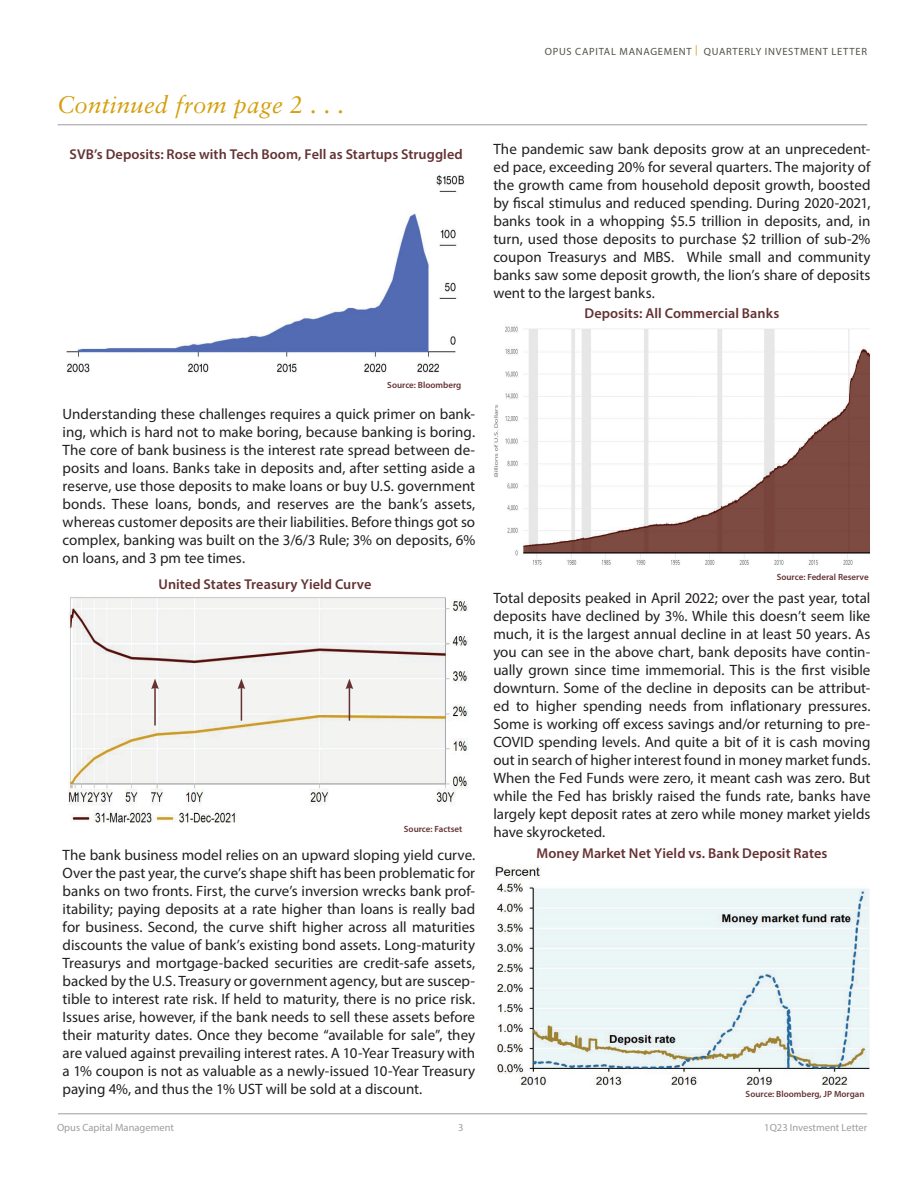
<style>
.page{position:relative;width:918px;height:1188px;background:#fff}
.page>*{position:absolute;margin:0;border:0;box-sizing:border-box;transform-origin:0 0}
.t1{font:italic 24px "Sabon LT Pro";letter-spacing:.01em;color:#d49f0c}
.t2{font:15px/18px "Myriad Pro";color:#231f20;text-align:justify}
.t3{font:600 14.25px "Myriad Pro";letter-spacing:.005em;color:#653233}
.t4{font:10.5px "Myriad Pro";letter-spacing:.07em;color:#535249}
.t5{font:10.5px "Myriad Pro";color:#9d9ca1}
.t6{font:600 9px "Myriad Pro";color:#653233}
.s1{color:#d49f0c}
</style>
<div class="page">
<hr style="left:58px;top:124px;width:809px;height:1px;background:#9d9ca1">
<hr style="left:58px;top:1113px;width:809px;height:1px;background:#9d9ca1">
<img style="left:66px;top:175px;width:398px;height:198px">
<img style="left:494px;top:326px;width:376px;height:239px">
<img style="left:69px;top:597px;width:400px;height:226px">
<img style="left:493px;top:865px;width:377px;height:221px">
<hr style="left:154px;top:687px;width:2px;height:38px;background:#653233">
<svg style="left:151px;top:679px;width:8px;height:10px"></svg>
<hr style="left:241px;top:687px;width:1px;height:34px;background:#653233">
<svg style="left:238px;top:679px;width:7px;height:10px"></svg>
<hr style="left:349px;top:687px;width:1px;height:34px;background:#653233">
<svg style="left:346px;top:679px;width:7px;height:10px"></svg>
<h1 class="t1" style="left:57px;top:89px;width:289px">Continued from page 2 . . .</h1>
<p class="t3" style="left:70px;top:145px;width:395px">SVB’s Deposits: Rose with Tech Boom, Fell as Startups Struggled</p>
<p class="t4" style="left:545px;top:45px;width:324px">OPUS CAPITAL MANAGEMENT <span class="s1">|</span> QUARTERLY INVESTMENT LETTER</p>
<p class="t2" style="left:493px;top:140px;width:379px">The pandemic saw bank deposits grow at an unprecedent&shy;ed pace, exceeding 20% for several quarters. The majority of the growth came from household deposit growth, boosted by fiscal stimulus and reduced spending. During 2020-2021, banks took in a whopping $5.5 trillion in deposits, and, in turn, used those deposits to purchase $2 trillion of sub-2% coupon Treasurys and MBS. While small and community banks saw some deposit growth, the lion’s share of deposits went to the largest banks.</p>
<p class="t3" style="left:585px;top:305px;width:196px">Deposits: All Commercial Banks</p>
<p class="t6" style="left:387px;top:379px;width:76px">Source: Bloomberg</p>
<p class="t2" style="left:63px;top:405px;width:414px">Understanding these challenges requires a quick primer on bank&shy;ing, which is hard not to make boring, because banking is boring.<br>The core of bank business is the interest rate spread between de&shy;posits and loans. Banks take in deposits and, after setting aside a reserve, use those deposits to make loans or buy U.S. government bonds. These loans, bonds, and reserves are the bank’s assets, whereas customer deposits are their liabilities. Before things got so complex, banking was built on the 3/6/3 Rule; 3% on deposits, 6% on loans, and 3 pm tee times.</p>
<p class="t3" style="left:159px;top:575px;width:214px">United States Treasury Yield Curve</p>
<p class="t6" style="left:404px;top:824px;width:60px">Source: Factset</p>
<p class="t2" style="left:63px;top:846px;width:414px">The bank business model relies on an upward sloping yield curve.<br>Over the past year, the curve’s shape shift has been problematic for banks on two fronts. First, the curve’s inversion wrecks bank prof&shy;itability; paying deposits at a rate higher than loans is really bad for business. Second, the curve shift higher across all maturities discounts the value of bank’s existing bond assets. Long-maturity Treasurys and mortgage-backed securities are credit-safe assets, backed by the U.S. Treasury or government agency, but are suscep&shy;tible to interest rate risk. If held to maturity, there is no price risk.<br>Issues arise, however, if the bank needs to sell these assets before their maturity dates. Once they become “available for sale”, they are valued against prevailing interest rates. A 10-Year Treasury with a 1% coupon is not as valuable as a newly-issued 10-Year Treasury paying 4%, and thus the 1% UST will be sold at a discount.</p>
<p class="t6" style="left:777px;top:571px;width:94px">Source: Federal Reserve</p>
<p class="t2" style="left:493px;top:589px;width:379px">Total deposits peaked in April 2022; over the past year, total deposits have declined by 3%. While this doesn’t seem like much, it is the largest annual decline in at least 50 years. As you can see in the above chart, bank deposits have contin&shy;ually grown since time immemorial. This is the first visible downturn. Some of the decline in deposits can be attribut&shy;ed to higher spending needs from inflationary pressures.<br>Some is working off excess savings and/or returning to pre-COVID spending levels. And quite a bit of it is cash moving out in search of higher interest found in money market funds.<br>When the Fed Funds were zero, it meant cash was zero. But while the Fed has briskly raised the funds rate, banks have largely kept deposit rates at zero while money market yields have skyrocketed.</p>
<p class="t3" style="left:537px;top:844px;width:292px">Money Market Net Yield vs. Bank Deposit Rates</p>
<p class="t6" style="left:746px;top:1088px;width:120px">Source: Bloomberg, JP Morgan</p>
<p class="t5" style="left:57px;top:1121px;width:118px">Opus Capital Management</p>
<p class="t5" style="left:458px;top:1121px;width:7px">3</p>
<p class="t5" style="left:764px;top:1121px;width:104px">1Q23 Investment Letter</p>
</div>
